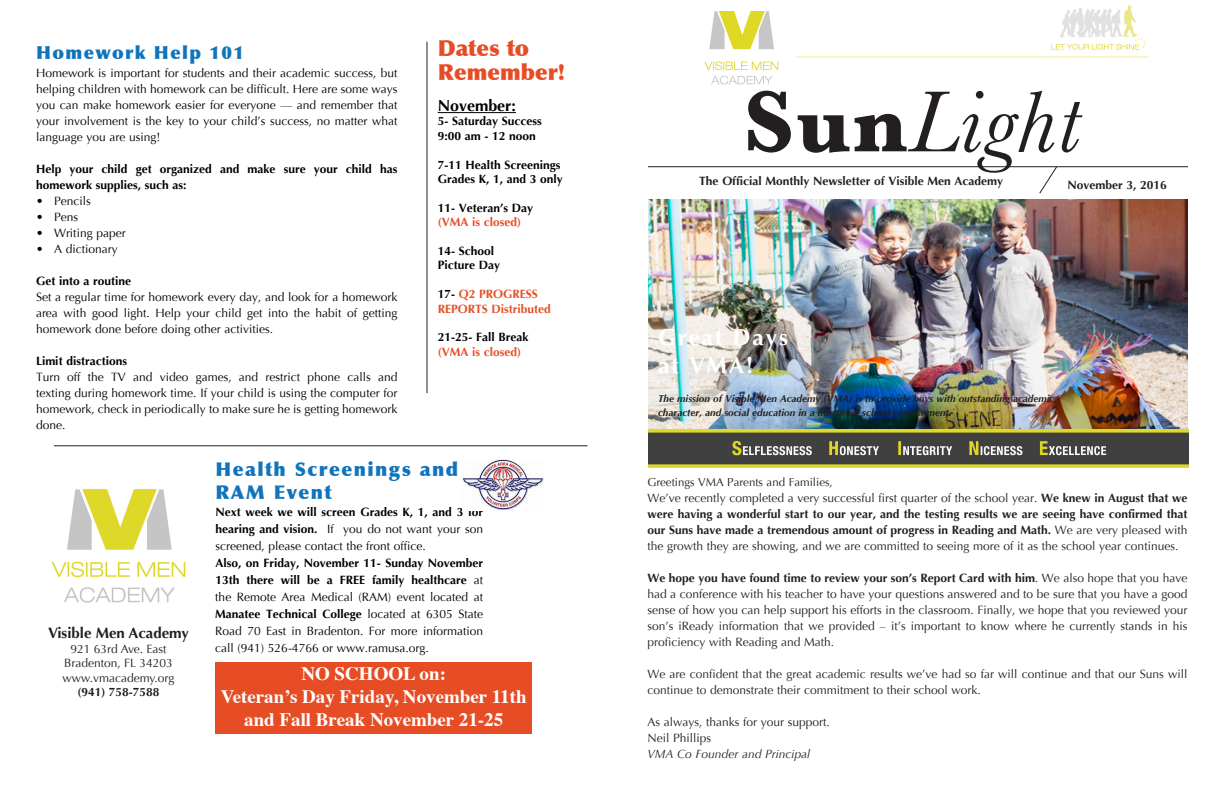
<style>
.page{position:relative;width:1224px;height:792px;background:#fff}
.page>*{position:absolute;margin:0;border:0;box-sizing:border-box;transform-origin:0 0}
.t1{font:italic 90px "Baskerville";letter-spacing:.025em;color:#231f20}
.t2{font:700 23px "Optima";letter-spacing:.075em;color:#fff}
.t3{font:900 22px "Optima";color:#e64d25}
.t4{font:700 19px/22.8px "Times";color:#fff;text-align:center}
.t5{font:900 19px "Optima";letter-spacing:.075em;color:#1074bc}
.t6{font:900 18px "Optima";letter-spacing:.075em;color:#1074bc}
.t7{font:700 16px "Optima";color:#000}
.t8{font:700 15px "Optima";color:#231f20}
.t9{font:12px/16px "Optima";color:#000;text-align:justify}
.t10{font:12px/16px "Optima";color:#231f20;text-align:justify}
.t11{font:700 12px/14.4px "Optima";color:#000}
.t12{font:700 12px "Optima";color:#231f20}
.t13{font:700 12px/14.4px "Optima";color:#e64d25}
.t14{font:italic 12px "Optima";color:#231f20}
.t15{font:11.5px "Optima";color:#231f20}
.t16{font:italic 700 10px/14px "Optima";color:#231f20}
.s1{color:#000}
.s2{font-weight:700}
.s3{font-weight:700;font-style:normal}
</style>
<div class="page">
<hr style="left:648px;top:166px;width:540px;height:1px;background:#231f20">
<img style="left:648px;top:199px;width:541px;height:269px">
<hr style="left:438px;top:112px;width:78px;height:1px;background:#000">
<img style="left:51px;top:489px;width:135px;height:114px">
<svg style="left:1039px;top:166px;width:18px;height:28px"></svg>
<img style="left:704px;top:5px;width:445px;height:80px">
<hr style="left:427px;top:42px;width:1px;height:351px;background:#231f20">
<hr style="left:54px;top:446px;width:534px;height:1px;background:#231f20">
<div style="left:215px;top:662px;width:316px;height:72px;background:#e64d25"></div>
<img style="left:462px;top:459px;width:82px;height:52px">
<p class="t6" style="left:36px;top:42px;width:210px">Homework Help 101</p>
<p class="t9" style="left:36px;top:65px;width:363px">Homework is important for students and their academic success, but helping children with homework can be difficult. Here are some ways you can make homework easier for everyone — and remember that your involvement is the key to your child’s success, no matter what language you are using!</p>
<p class="t11" style="left:36px;top:161px;width:363px;line-height:16px">Help your child get organized and make sure your child has homework supplies, such as:</p>
<p class="t9" style="left:36px;top:193px;width:56px">• Pencils</p>
<p class="t9" style="left:36px;top:209px;width:44px">• Pens</p>
<p class="t9" style="left:36px;top:225px;width:91px">• Writing paper</p>
<p class="t9" style="left:36px;top:241px;width:83px">• A dictionary</p>
<p class="t11" style="left:36px;top:274px;width:97px">Get into a routine</p>
<p class="t9" style="left:36px;top:289px;width:363px">Set a regular time for homework every day, and look for a homework area with good light. Help your child get into the habit of getting homework done before doing other activities.</p>
<p class="t11" style="left:36px;top:354px;width:93px">Limit distractions</p>
<p class="t9" style="left:36px;top:369px;width:363px">Turn off the TV and video games, and restrict phone calls and texting during homework time. If your child is using the computer for homework, check in periodically to make sure he is getting homework done.</p>
<p class="t3" style="left:438px;top:35px;width:93px">Dates to</p>
<p class="t3" style="left:438px;top:59px;width:129px">Remember!</p>
<p class="t7" style="left:438px;top:96px;width:80px">November:</p>
<p class="t11" style="left:438px;top:114px;width:106px">5- Saturday Success</p>
<p class="t11" style="left:438px;top:129px;width:100px">9:00 am - 12 noon</p>
<p class="t11" style="left:438px;top:157px;width:127px">7-11 Health Screenings<br>Grades K, 1, and 3 only</p>
<p class="t11" style="left:438px;top:201px;width:97px">11- Veteran’s Day</p>
<p class="t13" style="left:438px;top:215px;width:85px">(VMA is closed)</p>
<p class="t11" style="left:438px;top:244px;width:58px">14- School</p>
<p class="t11" style="left:438px;top:258px;width:64px">Picture Day</p>
<p class="t13" style="left:438px;top:287px;width:115px"><span class="s1">17-</span> Q2 PROGRESS<br>REPORTS Distributed</p>
<p class="t11" style="left:438px;top:330px;width:92px">21-25- Fall Break</p>
<p class="t13" style="left:438px;top:345px;width:85px">(VMA is closed)</p>
<p class="t8" style="left:48px;top:625px;width:143px">Visible Men Academy</p>
<p class="t10" style="left:70px;top:641px;width:98px">921 63rd Ave. East</p>
<p class="t10" style="left:64px;top:655px;width:110px">Bradenton, FL 34203</p>
<p class="t10" style="left:63px;top:670px;width:113px">www.vmacademy.org</p>
<p class="t12" style="left:78px;top:685px;width:84px">(941) 758-7588</p>
<p class="t5" style="left:215px;top:458px;width:244px">Health Screenings and</p>
<p class="t5" style="left:215px;top:481px;width:118px">RAM Event</p>
<p class="t9" style="left:215px;top:504px;width:269px;line-height:17px"><span class="s2">Next week we will screen Grades K, 1, and 3 for hearing and vision.</span> If you do not want your son screened, please contact the front office.</p>
<p class="t9" style="left:215px;top:555px;width:269px;line-height:17px"><span class="s2">Also, on Friday, November 11- Sunday November 13th there will be a FREE family healthcare</span> at the Remote Area Medical (RAM) event located at <span class="s2">Manatee Technical College</span> located at 6305 State Road 70 East in Bradenton. For more information call (941) 526-4766 or www.ramusa.org.</p>
<p class="t4" style="left:301px;top:660px;width:146px">NO SCHOOL on:</p>
<p class="t4" style="left:221px;top:683px;width:307px">Veteran’s Day Friday, November 11th and Fall Break November 21-25</p>
<p class="t1" style="left:743px;top:62px;width:338px"><span class="s3">Sun</span>Light</p>
<p class="t12" style="left:699px;top:174px;width:305px">The Official Monthly Newsletter of Visible Men Academy</p>
<p class="t12" style="left:1068px;top:178px;width:101px">November 3, 2016</p>
<p class="t2" style="left:658px;top:324px;width:131px">Great Days</p>
<p class="t2" style="left:658px;top:352px;width:97px">at VMA!</p>
<p class="t16" style="left:658px;top:392px;width:401px">The mission of Visible Men Academy (VMA) is to provide boys with outstanding academic, character, and social education in a nurturing school environment.</p>
<p class="t15" style="left:647px;top:476px;width:187px">Greetings VMA Parents and Families,</p>
<p class="t10" style="left:647px;top:490px;width:542px">We’ve recently completed a very successful first quarter of the school year. <span class="s2">We knew in August that we were having a wonderful start to our year, and the testing results we are seeing have confirmed that our Suns have made a tremendous amount of progress in Reading and Math.</span> We are very pleased with the growth they are showing, and we are committed to seeing more of it as the school year continues.</p>
<p class="t10" style="left:647px;top:570px;width:542px"><span class="s2">We hope you have found time to review your son’s Report Card with him</span>. We also hope that you have had a conference with his teacher to have your questions answered and to be sure that you have a good sense of how you can help support his efforts in the classroom. Finally, we hope that you reviewed your son’s iReady information that we provided – it’s important to know where he currently stands in his proficiency with Reading and Math.</p>
<p class="t10" style="left:647px;top:666px;width:541px">We are confident that the great academic results we’ve had so far will continue and that our Suns will continue to demonstrate their commitment to their school work.</p>
<p class="t10" style="left:647px;top:714px;width:184px">As always, thanks for your support.</p>
<p class="t10" style="left:647px;top:730px;width:65px">Neil Phillips</p>
<p class="t14" style="left:647px;top:747px;width:164px">VMA Co Founder and Principal</p>
</div>
